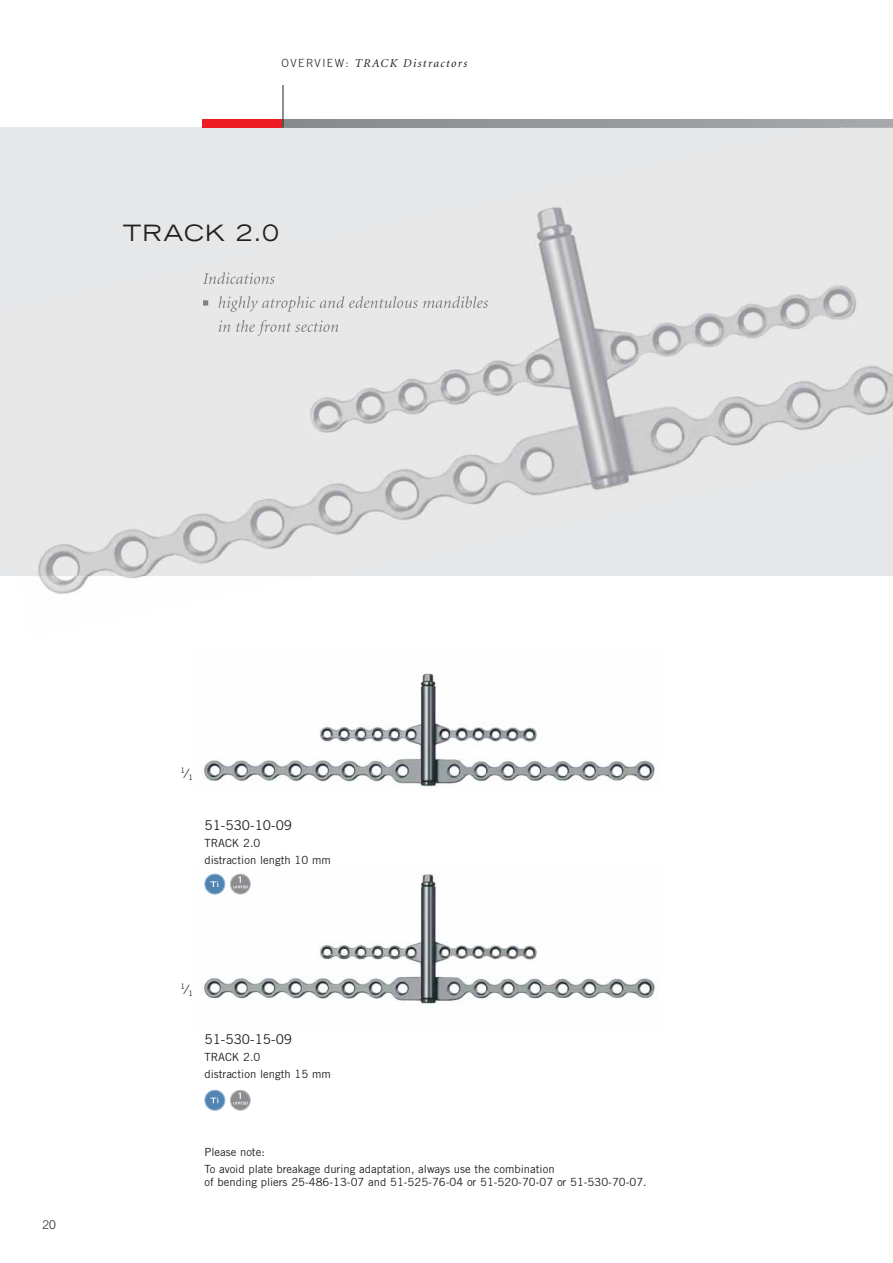
<style>
.page{position:relative;width:893px;height:1263px;background:#fff}
.page>*{position:absolute;margin:0;border:0;box-sizing:border-box;transform-origin:0 0}
.t1{font:expanded 22.5px "Trade Gothic LH";letter-spacing:.045em;color:#231f20}
.t2{font:13.5px "Trade Gothic";color:#231f20}
.t3{font:italic 12px "Minion";letter-spacing:.115em;color:#231f20}
.t4{font:300 12px "Trade Gothic";color:#231f20}
.t5{font:11.25px/17px "Trade Gothic";color:#231f20}
.t6{font:7.5px "Trade Gothic";color:#231f20}
.s1{font-family:"Trade Gothic";font-weight:300;font-style:normal;font-size:11.25px}
.s2{font-size:12.75px}
</style>
<div class="page">
<div style="left:203px;top:119px;width:80px;height:9px;background:#ed1c24"></div>
<svg style="left:284px;top:119px;width:557px;height:9px;background:#95979a"></svg>
<hr style="left:283px;top:85px;width:1px;height:43px;background:#231f20">
<img style="left:39px;top:576px;width:106px;height:18px">
<img style="left:0;top:128px;width:893px;height:448px">
<img style="left:203px;top:272px;width:57px;height:12px">
<svg style="left:203px;top:300px;width:5px;height:6px"></svg>
<img style="left:218px;top:296px;width:57px;height:16px">
<img style="left:218px;top:320px;width:67px;height:16px">
<img style="left:204px;top:671px;width:451px;height:116px">
<img style="left:204px;top:873px;width:454px;height:132px">
<svg style="left:204px;top:873px;width:47px;height:22px"></svg>
<svg style="left:204px;top:1090px;width:47px;height:21px"></svg>
<p class="t3" style="left:281px;top:58px;width:187px"><span class="s1">OVERVIEW:</span> TRACK Distractors</p>
<h1 class="t1" style="left:123px;top:225px;width:158px">TRACK 2.0</h1>
<p class="t4" style="left:43px;top:1220px;width:15px">20</p>
<p class="t6" style="left:180px;top:771px;width:14px">1<span class="s2">⁄</span>1</p>
<p class="t2" style="left:204px;top:820px;width:89px">51-530-10-09</p>
<p class="t5" style="left:204px;top:835px;width:128px">TRACK 2.0<br>distraction length 10 mm</p>
<p class="t6" style="left:180px;top:987px;width:14px">1<span class="s2">⁄</span>1</p>
<p class="t2" style="left:204px;top:1034px;width:89px">51-530-15-09</p>
<p class="t5" style="left:204px;top:1050px;width:128px">TRACK 2.0<br>distraction length 15 mm</p>
<p class="t5" style="left:204px;top:1145px;width:352px">Please note:<br>To avoid plate breakage during adaptation, always use the combination</p>
<p class="t5" style="left:204px;top:1174px;width:444px">of bending pliers 25-486-13-07 and 51-525-76-04 or 51-520-70-07 or 51-530-70-07.</p>
</div>
